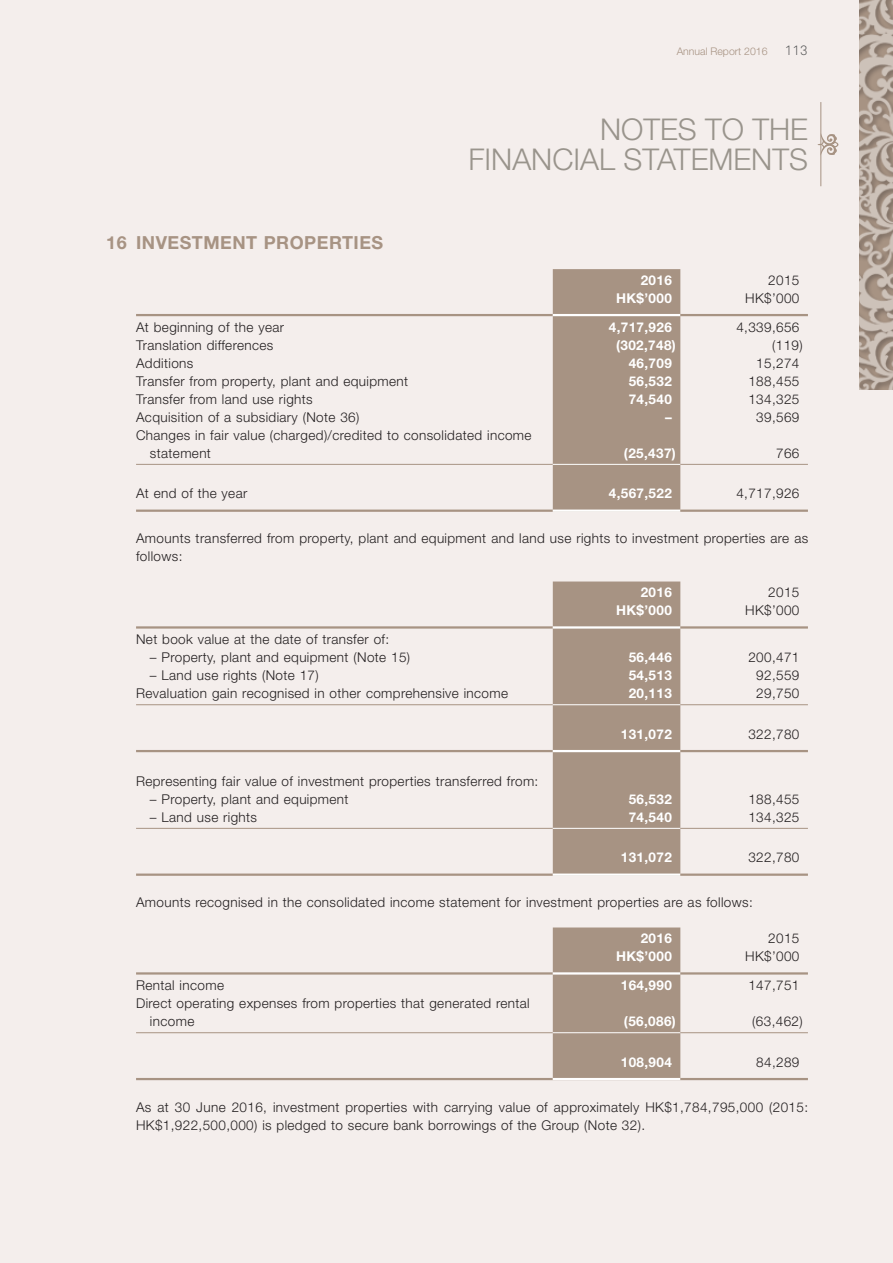
<style>
.page{position:relative;width:893px;height:1263px;background:#f4eeec}
.page>*{position:absolute;margin:0;border:0;box-sizing:border-box;transform-origin:0 0}
.t1{font:300 30px/30px "Helvetica Neue LT Std";color:#99948c;text-align:right}
.t2{font:700 18px "Helvetica Neue LT Std";letter-spacing:.03em;color:#a79383}
.t3{font:300 13.5px/18px "Helvetica Neue LT Std";letter-spacing:.03em;color:#231f20}
.t4{font:700 13.5px "Helvetica Neue LT Std";letter-spacing:.03em;color:#fff}
.t5{font:13.5px "Akkurat Light Pro";color:#4b4c4d}
.t6{font:300 10.5px "Helvetica Neue LT Std";color:#a79383}
</style>
<div class="page">
<svg style="left:817px;top:132px;width:21px;height:25px"></svg>
<hr style="left:820px;top:102px;width:1px;height:84px;background:#a79383">
<img style="left:859px;top:0;width:34px;height:390px">
<div style="left:553px;top:269px;width:127px;height:240px;background:#a79383"></div>
<hr style="left:136px;top:314px;width:417px;height:2px;background:#a79383">
<hr style="left:553px;top:314px;width:127px;height:2px;background:#fff">
<hr style="left:680px;top:314px;width:128px;height:2px;background:#a79383">
<hr style="left:136px;top:464px;width:417px;height:1px;background:#a79383">
<hr style="left:553px;top:464px;width:127px;height:1px;background:#fff">
<hr style="left:680px;top:464px;width:128px;height:1px;background:#a79383">
<hr style="left:136px;top:509px;width:417px;height:3px;background:#a79383">
<hr style="left:553px;top:509px;width:127px;height:3px;background:#fff">
<hr style="left:680px;top:509px;width:128px;height:3px;background:#a79383">
<div style="left:553px;top:581px;width:127px;height:292px;background:#a79383"></div>
<hr style="left:136px;top:626px;width:417px;height:3px;background:#a79383">
<hr style="left:553px;top:626px;width:127px;height:3px;background:#fff">
<hr style="left:680px;top:626px;width:128px;height:3px;background:#a79383">
<hr style="left:136px;top:704px;width:417px;height:1px;background:#a79383">
<hr style="left:553px;top:704px;width:127px;height:1px;background:#fff">
<hr style="left:680px;top:704px;width:128px;height:1px;background:#a79383">
<hr style="left:136px;top:750px;width:417px;height:2px;background:#a79383">
<hr style="left:553px;top:750px;width:127px;height:2px;background:#fff">
<hr style="left:680px;top:750px;width:128px;height:2px;background:#a79383">
<hr style="left:136px;top:828px;width:417px;height:1px;background:#a79383">
<hr style="left:553px;top:828px;width:127px;height:1px;background:#fff">
<hr style="left:680px;top:828px;width:128px;height:1px;background:#a79383">
<hr style="left:136px;top:873px;width:417px;height:3px;background:#a79383">
<hr style="left:553px;top:873px;width:127px;height:3px;background:#fff">
<hr style="left:680px;top:873px;width:128px;height:3px;background:#a79383">
<div style="left:553px;top:927px;width:127px;height:151px;background:#a79383"></div>
<hr style="left:136px;top:972px;width:417px;height:2px;background:#a79383">
<hr style="left:553px;top:972px;width:127px;height:2px;background:#fff">
<hr style="left:680px;top:972px;width:128px;height:2px;background:#a79383">
<hr style="left:136px;top:1032px;width:417px;height:1px;background:#a79383">
<hr style="left:553px;top:1032px;width:127px;height:1px;background:#fff">
<hr style="left:680px;top:1032px;width:128px;height:1px;background:#a79383">
<hr style="left:136px;top:1078px;width:417px;height:2px;background:#a79383">
<hr style="left:553px;top:1078px;width:127px;height:2px;background:#fff">
<hr style="left:680px;top:1078px;width:128px;height:2px;background:#a79383">
<p class="t6" style="left:677px;top:45px;width:92px">Annual Report 2016</p>
<p class="t5" style="left:785px;top:42px;width:25px">113</p>
<h2 class="t2" style="left:106px;top:231px;width:172px">16 INVESTMENT PROP</h2>
<h2 class="t2" style="left:317px;top:231px;width:68px">ERTIES</h2>
<h1 class="t1" style="left:468px;top:114px;width:341px">NOTES TO THE<br>FINANCIAL STATEMENTS</h1>
<p class="t4" style="left:641px;top:272px;width:33px">2016</p>
<p class="t3" style="left:768px;top:271px;width:33px">2015</p>
<p class="t4" style="left:616px;top:290px;width:57px">HK$’000</p>
<p class="t3" style="left:745px;top:289px;width:56px">HK$’000</p>
<p class="t3" style="left:136px;top:318px;width:150px">At beginning of the year</p>
<p class="t4" style="left:609px;top:319px;width:65px">4,717,926</p>
<p class="t3" style="left:736px;top:318px;width:65px">4,339,656</p>
<p class="t3" style="left:136px;top:336px;width:139px">Translation differences</p>
<p class="t4" style="left:616px;top:337px;width:61px">(302,748)</p>
<p class="t3" style="left:772px;top:336px;width:32px">(119)</p>
<p class="t3" style="left:136px;top:354px;width:59px">Additions</p>
<p class="t4" style="left:629px;top:355px;width:45px">46,709</p>
<p class="t3" style="left:756px;top:354px;width:45px">15,274</p>
<p class="t3" style="left:136px;top:372px;width:274px">Transfer from property, plant and equipment</p>
<p class="t4" style="left:629px;top:373px;width:45px">56,532</p>
<p class="t3" style="left:748px;top:372px;width:53px">188,455</p>
<p class="t3" style="left:136px;top:390px;width:178px">Transfer from land use rights</p>
<p class="t4" style="left:629px;top:391px;width:45px">74,540</p>
<p class="t3" style="left:748px;top:390px;width:53px">134,325</p>
<p class="t3" style="left:136px;top:408px;width:225px">Acquisition of a subsidiary (Note 36)</p>
<p class="t4" style="left:665px;top:409px;width:8px">–</p>
<p class="t3" style="left:756px;top:408px;width:45px">39,569</p>
<p class="t3" style="left:150px;top:426px;width:383px;text-indent:-14px">Changes in fair value (charged)/credited to consolidated income statement</p>
<p class="t4" style="left:624px;top:445px;width:53px">(25,437)</p>
<p class="t3" style="left:776px;top:444px;width:25px">766</p>
<p class="t3" style="left:136px;top:484px;width:113px">At end of the year</p>
<p class="t4" style="left:609px;top:485px;width:65px">4,567,522</p>
<p class="t3" style="left:736px;top:484px;width:65px">4,717,926</p>
<p class="t3" style="left:136px;top:529px;width:674px">Amounts transferred from property, plant and equipment and land use rights to investment properties are as follows:</p>
<p class="t4" style="left:641px;top:584px;width:33px">2016</p>
<p class="t3" style="left:768px;top:583px;width:33px">2015</p>
<p class="t4" style="left:616px;top:602px;width:57px">HK$’000</p>
<p class="t3" style="left:745px;top:601px;width:56px">HK$’000</p>
<p class="t3" style="left:136px;top:630px;width:255px">Net book value at the date of transfer of:</p>
<p class="t3" style="left:150px;top:648px;width:262px">– Property, plant and equipment (Note 15)</p>
<p class="t4" style="left:629px;top:649px;width:45px">56,446</p>
<p class="t3" style="left:748px;top:648px;width:53px">200,471</p>
<p class="t3" style="left:150px;top:666px;width:170px">– Land use rights (Note 17)</p>
<p class="t4" style="left:629px;top:667px;width:45px">54,513</p>
<p class="t3" style="left:756px;top:666px;width:45px">92,559</p>
<p class="t3" style="left:136px;top:684px;width:374px">Revaluation gain recognised in other comprehensive income</p>
<p class="t4" style="left:629px;top:685px;width:45px">20,113</p>
<p class="t3" style="left:756px;top:684px;width:45px">29,750</p>
<p class="t4" style="left:621px;top:726px;width:53px">131,072</p>
<p class="t3" style="left:748px;top:725px;width:53px">322,780</p>
<p class="t3" style="left:136px;top:772px;width:404px">Representing fair value of investment properties transferred from:</p>
<p class="t3" style="left:150px;top:790px;width:200px">– Property, plant and equipment</p>
<p class="t4" style="left:629px;top:791px;width:45px">56,532</p>
<p class="t3" style="left:748px;top:790px;width:53px">188,455</p>
<p class="t3" style="left:150px;top:808px;width:109px">– Land use rights</p>
<p class="t4" style="left:629px;top:809px;width:45px">74,540</p>
<p class="t3" style="left:748px;top:808px;width:53px">134,325</p>
<p class="t4" style="left:621px;top:849px;width:53px">131,072</p>
<p class="t3" style="left:748px;top:848px;width:53px">322,780</p>
<p class="t3" style="left:136px;top:893px;width:618px">Amounts recognised in the consolidated income statement for investment properties are as follows:</p>
<p class="t4" style="left:641px;top:930px;width:33px">2016</p>
<p class="t3" style="left:768px;top:929px;width:33px">2015</p>
<p class="t4" style="left:616px;top:948px;width:57px">HK$’000</p>
<p class="t3" style="left:745px;top:947px;width:56px">HK$’000</p>
<p class="t3" style="left:136px;top:976px;width:89px">Rental income</p>
<p class="t4" style="left:621px;top:977px;width:53px">164,990</p>
<p class="t3" style="left:748px;top:976px;width:53px">147,751</p>
<p class="t3" style="left:150px;top:994px;width:381px;text-indent:-14px">Direct operating expenses from properties that generated rental income</p>
<p class="t4" style="left:624px;top:1013px;width:53px">(56,086)</p>
<p class="t3" style="left:752px;top:1012px;width:52px">(63,462)</p>
<p class="t4" style="left:621px;top:1054px;width:53px">108,904</p>
<p class="t3" style="left:756px;top:1053px;width:45px">84,289</p>
<p class="t3" style="left:136px;top:1097px;width:673px">As at 30 June 2016, investment properties with carrying value of approximately HK$1,784,795,000 (2015:<br>HK$1,922,500,000) is pledged to secure bank borrowings of the Group (Note 32).</p>
</div>
